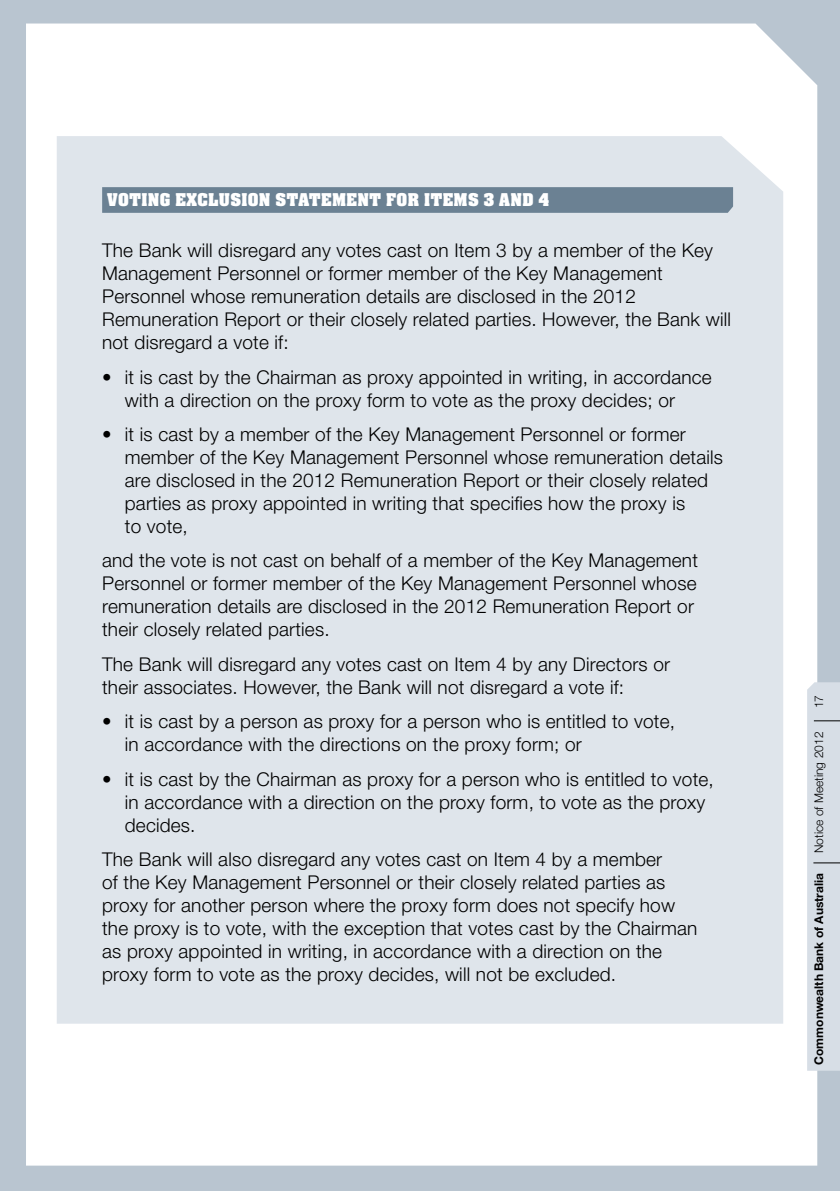
<style>
.page{position:relative;width:840px;height:1191px;background:#fff}
.page>*{position:absolute;margin:0;border:0;box-sizing:border-box;transform-origin:0 0}
.t1{font:300 19px/23px "Helvetica Neue";letter-spacing:.01em;color:#000}
.t2{font:700 15px "Aachen";letter-spacing:.02em;color:#fff}
.t3{font:700 12px "Helvetica Neue";color:#000}
.t4{font:300 12px "Helvetica Neue";color:#000}
</style>
<div class="page">
<div style="left:0;top:0;width:839px;height:1191px;background:#b9c5d0"></div>
<div style="left:26px;top:24px;width:790px;height:1141px;background:#fff"></div>
<div style="left:57px;top:136px;width:725px;height:887px;background:#dfe5eb"></div>
<svg style="left:102px;top:187px;width:630px;height:26px;background:#6c8294"></svg>
<svg style="left:806px;top:682px;width:33px;height:388px;background:#d9e0e7"></svg>
<p class="t2" style="left:107px;top:188px;width:443px">VOTING EXCLUSION STATEMENT FOR ITEMS 3 AND 4</p>
<p class="t1" style="left:102px;top:238px;width:630px">The Bank will disregard any votes cast on Item 3 by a member of the Key Management Personnel or former member of the Key Management Personnel whose remuneration details are disclosed in the 2012<br>Remuneration Report or their closely related parties. However, the Bank will not disregard a vote if:</p>
<p class="t1" style="left:125px;top:365px;width:588px;text-indent:-23px">• it is cast by the Chairman as proxy appointed in writing, in accordance with a direction on the proxy form to vote as the proxy decides; or</p>
<p class="t1" style="left:125px;top:422px;width:599px;text-indent:-23px">• it is cast by a member of the Key Management Personnel or former member of the Key Management Personnel whose remuneration details are disclosed in the 2012 Remuneration Report or their closely related parties as proxy appointed in writing that specifies how the proxy is<br>to vote,</p>
<p class="t1" style="left:102px;top:549px;width:597px">and the vote is not cast on behalf of a member of the Key Management Personnel or former member of the Key Management Personnel whose remuneration details are disclosed in the 2012 Remuneration Report or their closely related parties.</p>
<p class="t1" style="left:102px;top:652px;width:569px">The Bank will disregard any votes cast on Item 4 by any Directors or their associates. However, the Bank will not disregard a vote if:</p>
<p class="t1" style="left:125px;top:709px;width:551px;text-indent:-23px">• it is cast by a person as proxy for a person who is entitled to vote, in accordance with the directions on the proxy form; or</p>
<p class="t1" style="left:125px;top:767px;width:590px;text-indent:-23px">• it is cast by the Chairman as proxy for a person who is entitled to vote, in accordance with a direction on the proxy form, to vote as the proxy decides.</p>
<p class="t1" style="left:102px;top:847px;width:596px">The Bank will also disregard any votes cast on Item 4 by a member<br>of the Key Management Personnel or their closely related parties as proxy for another person where the proxy form does not specify how the proxy is to vote, with the exception that votes cast by the Chairman as proxy appointed in writing, in accordance with a direction on the proxy form to vote as the proxy decides, will not be excluded.</p>
<p class="t4" style="left:811px;top:708px;width:15px;rotate:-90deg">17</p>
<p class="t4" style="left:811px;top:853px;width:123px;rotate:-90deg">Notice of Meeting 2012</p>
<p class="t3" style="left:811px;top:1064px;width:193px;rotate:-90deg">Commonwealth Bank of Australia</p>
</div>
